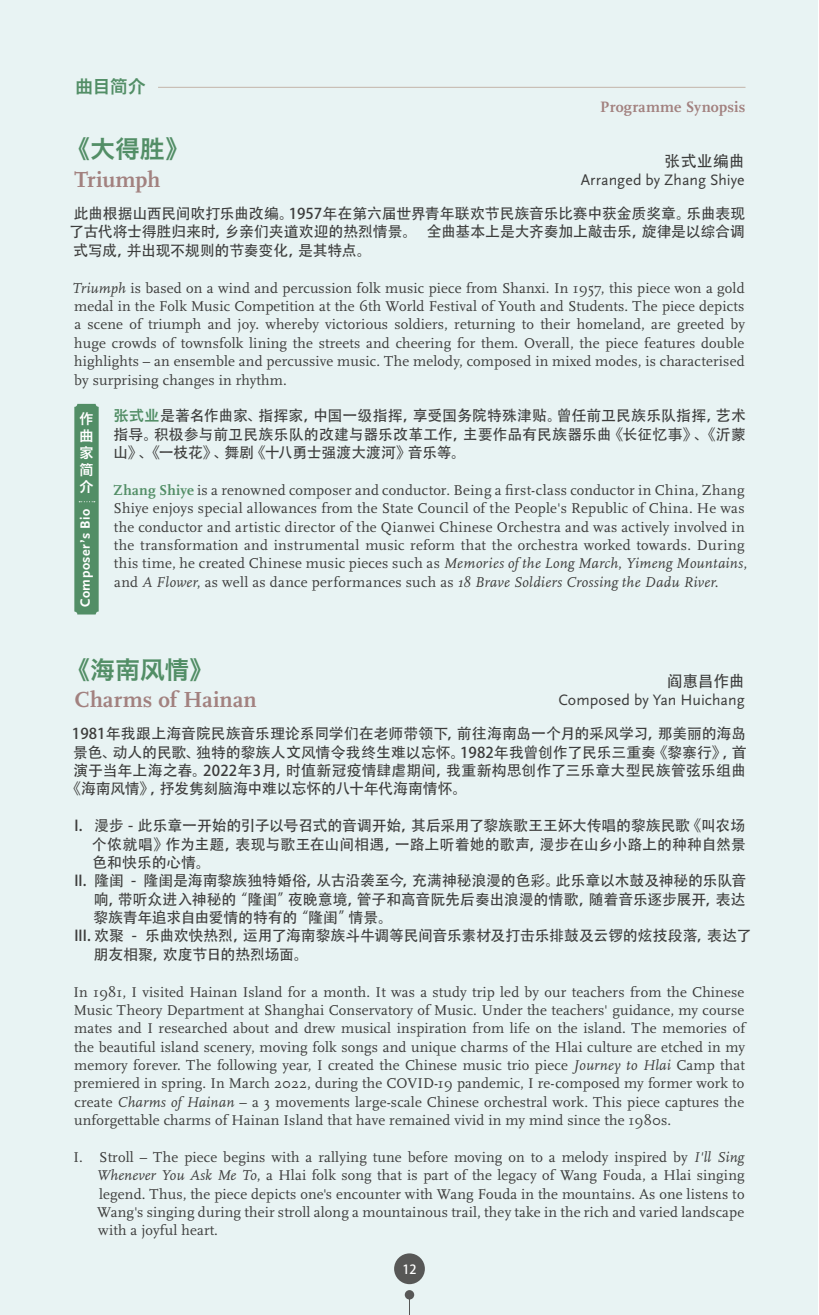
<style>
.page{position:relative;width:819px;height:1315px;background:#fff}
.page>*{position:absolute;margin:0;border:0;box-sizing:border-box;transform-origin:0 0}
.t1{font:24.5px "Hiragino Sans GB W6";letter-spacing:.01em;color:#528e66}
.t2{font:700 22.75px "Scala Pro";letter-spacing:.005em;color:#a2817f}
.t3{font:17.5px "Hiragino Sans GB W6";color:#528e66}
.t4{font:15.75px "Scala Sans Pro";color:#3c3c3b}
.t5{font:700 15.75px "Scala Pro";letter-spacing:.01em;color:#a2817f}
.t6{font:15.75px "Adobe Heiti Std";color:#3c3c3b}
.t7{font:14.88px/18.4px "Scala Pro";letter-spacing:.01em;color:#3c3c3b;text-align:justify}
.t8{font:14.88px/18.4px "Adobe Heiti Std";letter-spacing:-.005em;color:#3c3c3b;text-align:justify}
.t9{font:700 14px "Scala Sans Pro";letter-spacing:.035em;color:#fff}
.t10{font:14px/17px "Hiragino Sans GB W6";color:#fff;text-align:justify}
.t11{font:12.6px "Adobe Heiti Std";color:#fff}
.s1{font-style:italic}
.s2{font-family:"Hiragino Sans GB W6";color:#528e66}
.s3{font-weight:700;color:#528e66}
</style>
<div class="page">
<div style="left:0;top:0;width:818px;height:1315px;background:#e8f3f3"></div>
<hr style="left:158px;top:87px;width:587px;height:1px;background:#c3b4a9">
<div style="left:74px;top:404px;width:25px;height:210px;background:#528e66;border-radius:3px"></div>
<svg style="left:79px;top:501px;width:16px;height:1px"></svg>
<div style="left:394px;top:1253px;width:31px;height:31px;background:#575756;border-radius:50%"></div>
<div style="left:405px;top:1290px;width:9px;height:9px;background:#575756;border-radius:50%"></div>
<svg style="left:409px;top:1299px;width:1px;height:16px"></svg>
<p class="t3" style="left:75px;top:75px;width:72px">曲目简介</p>
<h1 class="t1" style="left:66px;top:133px;width:126px">《大得胜》</h1>
<h2 class="t2" style="left:75px;top:166px;width:87px">Triumph</h2>
<p class="t5" style="left:600px;top:98px;width:147px">Programme Synopsis</p>
<p class="t6" style="left:664px;top:152px;width:82px">张式业编曲</p>
<p class="t4" style="left:580px;top:171px;width:165px">Arranged by Zhang Shiye</p>
<p class="t8" style="left:69px;top:205px;width:677px;text-indent:5px">此曲根据山西民间吹打乐曲改编。1957年在第六届世界青年联欢节民族音乐比赛中获金质奖章。乐曲表现了古代将士得胜归来时，乡亲们夹道欢迎的热烈情景。 全曲基本上是大齐奏加上敲击乐，旋律是以综合调式写成，并出现不规则的节奏变化，是其特点。</p>
<p class="t7" style="left:72px;top:279px;width:674px"><span class="s1">Triumph</span> is based on a wind and percussion folk music piece from Shanxi. In 1957, this piece won a gold medal in the Folk Music Competition at the 6th World Festival of Youth and Students. The piece depicts a scene of triumph and joy. whereby victorious soldiers, returning to their homeland, are greeted by huge crowds of townsfolk lining the streets and cheering for them. Overall, the piece features double highlights – an ensemble and percussive music. The melody, composed in mixed modes, is characterised by surprising changes in rhythm.</p>
<p class="t8" style="left:113px;top:407px;width:634px"><span class="s2">张式业</span>是著名作曲家、指挥家，中国一级指挥，享受国务院特殊津贴。曾任前卫民族乐队指挥，艺术指导。积极参与前卫民族乐队的改建与器乐改革工作，主要作品有民族器乐曲《长征忆事》、《沂蒙山》、《一枝花》、舞剧《十八勇士强渡大渡河》音乐等。</p>
<p class="t7" style="left:113px;top:481px;width:635px;text-align:left"><span class="s3">Zhang Shiye</span> is a renowned composer and conductor. Being a first-class conductor in China, Zhang Shiye enjoys special allowances from the State Council of the People's Republic of China. He was the conductor and artistic director of the Qianwei Chinese Orchestra and was actively involved in the transformation and instrumental music reform that the orchestra worked towards. During this time, he created Chinese music pieces such as <span class="s1">Memories of the Long March</span>, <span class="s1">Yimeng Mountains</span>, and <span class="s1">A Flower</span>, as well as dance performances such as <span class="s1">18 Brave Soldiers Crossing the Dadu River</span>.</p>
<p class="t10" style="left:80px;top:410px;width:15px">作曲家简介</p>
<p class="t9" style="left:77px;top:607px;width:100px;rotate:-90deg">Composer’s Bio</p>
<h1 class="t1" style="left:66px;top:653px;width:150px">《海南风情》</h1>
<h2 class="t2" style="left:75px;top:686px;width:184px">Charms of Hainan</h2>
<p class="t6" style="left:666px;top:672px;width:79px">阎惠昌作曲</p>
<p class="t4" style="left:558px;top:691px;width:188px">Composed by Yan Huichang</p>
<p class="t8" style="left:72px;top:725px;width:675px">1981年我跟上海音院民族音乐理论系同学们在老师带领下，前往海南岛一个月的采风学习，那美丽的海岛</p>
<p class="t8" style="left:73px;top:743px;width:675px">景色、动人的民歌、独特的黎族人文风情令我终生难以忘怀。1982年我曾创作了民乐三重奏《黎寨行》，首</p>
<p class="t8" style="left:74px;top:762px;width:673px">演于当年上海之春。2022年3月，时值新冠疫情肆虐期间，我重新构思创作了三乐章大型民族管弦乐组曲</p>
<p class="t8" style="left:66px;top:780px;width:402px">《海南风情》，抒发隽刻脑海中难以忘怀的八十年代海南情怀。</p>
<p class="t8" style="left:74px;top:817px;width:672px">I. 漫步 - 此乐章一开始的引子以号召式的音调开始，其后采用了黎族歌王王妚大传唱的黎族民歌《叫农场</p>
<p class="t8" style="left:92px;top:835px;width:655px">个侬就唱》作为主题，表现与歌王在山间相遇，一路上听着她的歌声，漫步在山乡小路上的种种自然景</p>
<p class="t8" style="left:92px;top:853px;width:120px">色和快乐的心情。</p>
<p class="t8" style="left:74px;top:872px;width:673px">II. 隆闺 - 隆闺是海南黎族独特婚俗，从古沿袭至今，充满神秘浪漫的色彩。此乐章以木鼓及神秘的乐队音</p>
<p class="t8" style="left:94px;top:890px;width:653px">响，带听众进入神秘的“隆闺”夜晚意境，管子和高音阮先后奏出浪漫的情歌，随着音乐逐步展开，表达</p>
<p class="t8" style="left:93px;top:908px;width:301px">黎族青年追求自由爱情的特有的“隆闺”情景。</p>
<p class="t8" style="left:74px;top:927px;width:678px">III. 欢聚 - 乐曲欢快热烈，运用了海南黎族斗牛调等民间音乐素材及打击乐排鼓及云锣的炫技段落，表达了</p>
<p class="t8" style="left:94px;top:945px;width:216px">朋友相聚，欢度节日的热烈场面。</p>
<p class="t7" style="left:73px;top:982px;width:673px">In 1981, I visited Hainan Island for a month. It was a study trip led by our teachers from the Chinese Music Theory Department at Shanghai Conservatory of Music. Under the teachers' guidance, my course mates and I researched about and drew musical inspiration from life on the island. The memories of the beautiful island scenery, moving folk songs and unique charms of the Hlai culture are etched in my memory forever. The following year, I created the Chinese music trio piece <span class="s1">Journey to Hlai</span> Camp that premiered in spring. In March 2022, during the COVID-19 pandemic, I re-composed my former work to create <span class="s1">Charms of Hainan</span> – a 3 movements large-scale Chinese orchestral work. This piece captures the unforgettable charms of Hainan Island that have remained vivid in my mind since the 1980s.</p>
<p class="t7" style="left:96px;top:1148px;width:649px;text-indent:-23px">I. Stroll – The piece begins with a rallying tune before moving on to a melody inspired by <span class="s1">I'll Sing Whenever You Ask Me To</span>, a Hlai folk song that is part of the legacy of Wang Fouda, a Hlai singing legend. Thus, the piece depicts one's encounter with Wang Fouda in the mountains. As one listens to Wang's singing during their stroll along a mountainous trail, they take in the rich and varied landscape with a joyful heart.</p>
<p class="t11" style="left:402px;top:1261px;width:16px">12</p>
</div>
